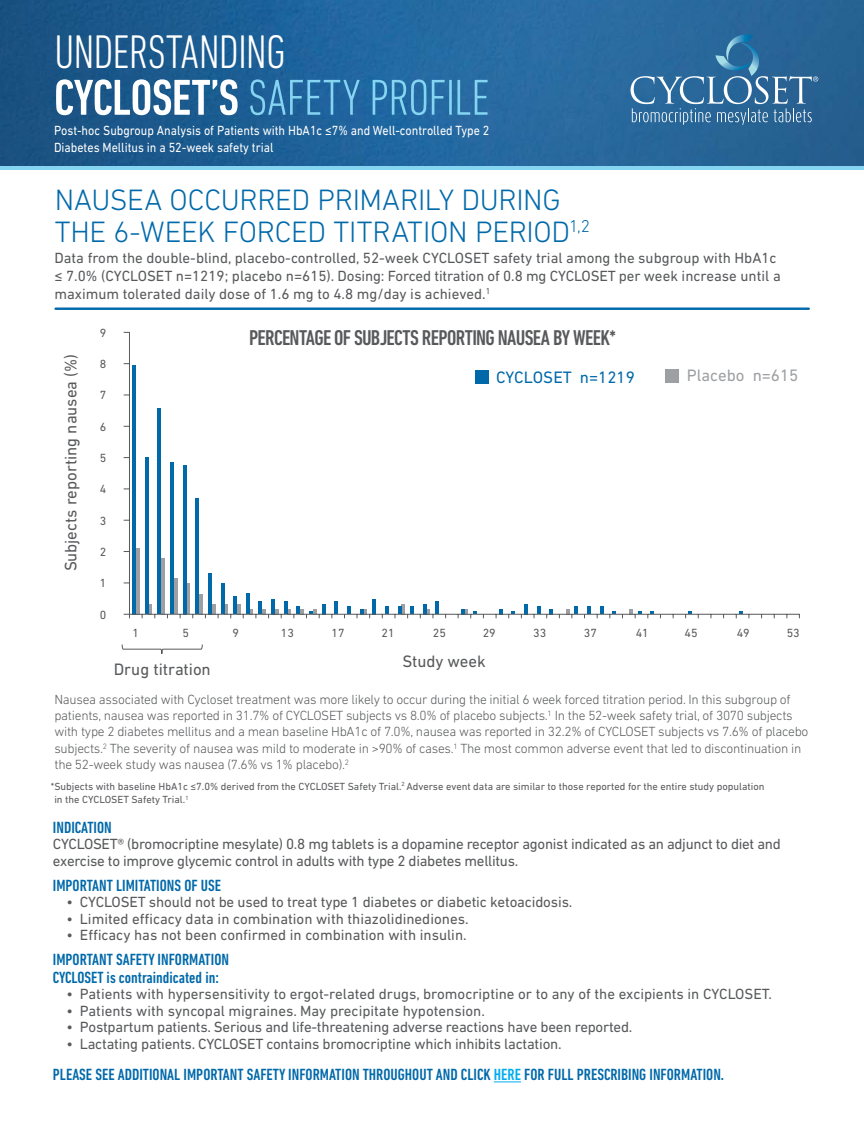
<style>
.page{position:relative;width:864px;height:1134px;background:#fff}
.page>*{position:absolute;margin:0;border:0;box-sizing:border-box;transform-origin:0 0}
.t1{font:300 condensed 51.3px "DIN Next LT Pro";letter-spacing:-.01em;color:#85d4f1}
.t2{font:300 condensed 48px "DIN Next LT Pro";letter-spacing:-.025em;color:#fff}
.t3{font:300 30px/31.5px "DIN Next LT Pro";letter-spacing:-.01em;color:#0069aa}
.t4{font:500 condensed 21.75px "DIN Next LT Pro";letter-spacing:-.03em;color:#58595b}
.t5{font:16.8px "DIN Next LT Pro";color:#58595b}
.t6{font:16.8px "DIN Next LT Pro";color:#0069aa}
.t7{font:16.8px "DIN Next LT Pro";color:#9d9fa2}
.t8{font:500 condensed 16.5px/18px "DIN Next LT Pro";color:#0069aa}
.t9{font:15px/18px "DIN Next LT Pro";letter-spacing:-.01em;color:#58595b}
.t10{font:300 13.5px/16.5px "DIN Next LT Pro";letter-spacing:-.02em;color:#58595b}
.t11{font:13.5px/16.5px "DIN Next LT Pro";color:#fff;scale:.9 1}
.t12{font:12px "DIN Next LT Pro";color:#58595b}
.t13{font:10.5px/13.5px "DIN Next LT Pro";color:#58595b}
.s1{font-weight:500;color:#fff}
.s2{color:#00aeef}
</style>
<div class="page">
<div style="left:0;top:0;width:864px;height:170px;background:linear-gradient(to right,#85d4f1,#85d4f1)"></div>
<img style="left:0;top:0;width:864px;height:165px">
<hr style="left:136px;top:548px;width:3px;height:66px;background:#9d9fa2">
<svg style="left:148px;top:604px;width:4px;height:10px"></svg>
<hr style="left:161px;top:558px;width:4px;height:56px;background:#9d9fa2">
<hr style="left:174px;top:579px;width:3px;height:35px;background:#9d9fa2">
<svg style="left:186px;top:584px;width:4px;height:30px"></svg>
<hr style="left:199px;top:594px;width:4px;height:20px;background:#9d9fa2">
<svg style="left:224px;top:604px;width:4px;height:10px"></svg>
<hr style="left:237px;top:604px;width:4px;height:10px;background:#9d9fa2">
<svg style="left:401px;top:604px;width:4px;height:10px"></svg>
<div style="left:665px;top:369px;width:13px;height:13px;background:#9d9fa2"></div>
<hr style="left:132px;top:365px;width:4px;height:249px;background:#0069aa">
<hr style="left:145px;top:457px;width:3px;height:157px;background:#0069aa">
<hr style="left:158px;top:409px;width:3px;height:205px;background:#0069aa">
<hr style="left:170px;top:463px;width:4px;height:151px;background:#0069aa">
<hr style="left:183px;top:465px;width:3px;height:149px;background:#0069aa">
<hr style="left:196px;top:499px;width:3px;height:115px;background:#0069aa">
<hr style="left:208px;top:573px;width:4px;height:41px;background:#0069aa">
<hr style="left:221px;top:583px;width:3px;height:31px;background:#0069aa">
<hr style="left:233px;top:596px;width:4px;height:18px;background:#0069aa">
<hr style="left:246px;top:594px;width:4px;height:20px;background:#0069aa">
<hr style="left:271px;top:599px;width:4px;height:15px;background:#0069aa">
<hr style="left:284px;top:601px;width:4px;height:13px;background:#0069aa">
<hr style="left:322px;top:604px;width:4px;height:10px;background:#0069aa">
<hr style="left:334px;top:601px;width:4px;height:13px;background:#0069aa">
<hr style="left:372px;top:599px;width:4px;height:15px;background:#0069aa">
<hr style="left:423px;top:604px;width:4px;height:10px;background:#0069aa">
<hr style="left:524px;top:604px;width:4px;height:10px;background:#0069aa">
<hr style="left:129px;top:332px;width:1px;height:282px;background:#58595b">
<hr style="left:129px;top:614px;width:671px;height:1px;background:#58595b">
<svg style="left:212px;top:604px;width:7px;height:14px"></svg>
<svg style="left:250px;top:601px;width:19px;height:17px"></svg>
<svg style="left:275px;top:609px;width:7px;height:9px"></svg>
<svg style="left:288px;top:607px;width:32px;height:11px"></svg>
<svg style="left:344px;top:607px;width:7px;height:11px"></svg>
<svg style="left:357px;top:609px;width:13px;height:9px"></svg>
<svg style="left:382px;top:607px;width:7px;height:11px"></svg>
<svg style="left:395px;top:607px;width:6px;height:11px"></svg>
<svg style="left:407px;top:607px;width:7px;height:11px"></svg>
<svg style="left:427px;top:601px;width:12px;height:17px"></svg>
<svg style="left:458px;top:609px;width:19px;height:9px"></svg>
<svg style="left:496px;top:609px;width:6px;height:9px"></svg>
<svg style="left:508px;top:612px;width:7px;height:6px"></svg>
<svg style="left:534px;top:607px;width:6px;height:11px"></svg>
<svg style="left:546px;top:609px;width:7px;height:9px"></svg>
<svg style="left:566px;top:607px;width:12px;height:11px"></svg>
<svg style="left:584px;top:607px;width:7px;height:11px"></svg>
<svg style="left:597px;top:607px;width:7px;height:11px"></svg>
<svg style="left:610px;top:612px;width:6px;height:6px"></svg>
<svg style="left:629px;top:609px;width:12px;height:9px"></svg>
<svg style="left:648px;top:612px;width:6px;height:6px"></svg>
<svg style="left:685px;top:612px;width:7px;height:6px"></svg>
<svg style="left:736px;top:612px;width:7px;height:6px"></svg>
<div style="left:475px;top:371px;width:14px;height:13px;background:#0069aa"></div>
<svg style="left:122px;top:644px;width:81px;height:10px"></svg>
<hr style="left:56px;top:308px;width:753px;height:2px;background:#0069aa">
<svg style="left:494px;top:1081px;width:27px;height:1px"></svg>
<svg style="left:631px;top:34px;width:187px;height:91px;background:#3d76a3"></svg>
<h2 class="t2" style="left:54px;top:25px;width:233px">UNDERSTANDING</h2>
<h1 class="t1" style="left:54px;top:68px;width:437px"><span class="s1">CYCLOSET’S</span> SAFETY PROFILE</h1>
<p class="t11" style="left:54px;top:122px;width:485px">Post-hoc Subgroup Analysis of Patients with HbA1c ≤7% and Well-controlled Type 2<br>Diabetes Mellitus in a 52-week safety trial</p>
<h3 class="t3" style="left:55px;top:184px;width:537px">NAUSEA OCCURRED PRIMARILY DURING<br>THE 6-WEEK FORCED TITRATION PERIOD<sup>1,2</sup></h3>
<p class="t9" style="left:54px;top:248px;width:728px">Data from the double-blind, placebo-controlled, 52-week CYCLOSET safety trial among the subgroup with HbA1c ≤ 7.0% (CYCLOSET n=1219; placebo n=615). Dosing: Forced titration of 0.8 mg CYCLOSET per week increase until a maximum tolerated daily dose of 1.6 mg to 4.8 mg/day is achieved.<sup>1</sup></p>
<p class="t5" style="left:61px;top:571px;width:219px;rotate:-90deg">Subjects reporting nausea (%)</p>
<p class="t12" style="left:100px;top:326px;width:8px">9</p>
<p class="t12" style="left:100px;top:357px;width:8px">8</p>
<p class="t12" style="left:100px;top:388px;width:8px">7</p>
<p class="t12" style="left:100px;top:420px;width:8px">6</p>
<p class="t12" style="left:100px;top:451px;width:8px">5</p>
<p class="t12" style="left:100px;top:482px;width:8px">4</p>
<p class="t12" style="left:100px;top:514px;width:8px">3</p>
<p class="t12" style="left:100px;top:545px;width:8px">2</p>
<p class="t12" style="left:100px;top:576px;width:8px">1</p>
<p class="t12" style="left:100px;top:608px;width:8px">0</p>
<h3 class="t4" style="left:249px;top:325px;width:369px">PERCENTAGE OF SUBJECTS REPORTING NAUSEA BY WEEK*</h3>
<p class="t6" style="left:496px;top:367px;width:140px">CYCLOSET n=1219</p>
<p class="t7" style="left:687px;top:366px;width:113px">Placebo n=615</p>
<p class="t12" style="left:133px;top:626px;width:8px">1</p>
<p class="t12" style="left:182px;top:626px;width:8px">5</p>
<p class="t12" style="left:232px;top:626px;width:8px">9</p>
<p class="t12" style="left:281px;top:626px;width:15px">13</p>
<p class="t12" style="left:332px;top:626px;width:15px">17</p>
<p class="t12" style="left:382px;top:626px;width:15px">21</p>
<p class="t12" style="left:433px;top:626px;width:15px">25</p>
<p class="t12" style="left:483px;top:626px;width:15px">29</p>
<p class="t12" style="left:533px;top:626px;width:15px">33</p>
<p class="t12" style="left:584px;top:626px;width:15px">37</p>
<p class="t12" style="left:636px;top:626px;width:15px">41</p>
<p class="t12" style="left:685px;top:626px;width:15px">45</p>
<p class="t12" style="left:737px;top:626px;width:15px">49</p>
<p class="t12" style="left:787px;top:626px;width:15px">53</p>
<p class="t5" style="left:114px;top:659px;width:98px">Drug titration</p>
<p class="t5" style="left:402px;top:652px;width:85px">Study week</p>
<p class="t10" style="left:54px;top:691px;width:756px">Nausea associated with Cycloset treatment was more likely to occur during the initial 6 week forced titration period. In this subgroup of patients, nausea was reported in 31.7% of CYCLOSET subjects vs 8.0% of placebo subjects.<sup>1</sup> In the 52-week safety trial, of 3070 subjects with type 2 diabetes mellitus and a mean baseline HbA1c of 7.0%, nausea was reported in 32.2% of CYCLOSET subjects vs 7.6% of placebo subjects.<sup>2</sup> The severity of nausea was mild to moderate in &gt;90% of cases.<sup>1</sup> The most common adverse event that led to discontinuation in the 52-week study was nausea (7.6% vs 1% placebo).<sup>2</sup></p>
<p class="t13" style="left:54px;top:779px;width:712px;text-indent:-4px">*Subjects with baseline HbA1c ≤7.0% derived from the CYCLOSET Safety Trial.<sup>2</sup> Adverse event data are similar to those reported for the entire study population in the CYCLOSET Safety Trial.<sup>1</sup></p>
<p class="t8" style="left:53px;top:818px;width:60px">INDICATION</p>
<p class="t9" style="left:53px;top:836px;width:729px;line-height:16.5px">CYCLOSET® (bromocriptine mesylate) 0.8 mg tablets is a dopamine receptor agonist indicated as an adjunct to diet and exercise to improve glycemic control in adults with type 2 diabetes mellitus.</p>
<p class="t8" style="left:53px;top:876px;width:170px">IMPORTANT LIMITATIONS OF USE</p>
<p class="t9" style="left:66px;top:893px;width:508px">• CYCLOSET should not be used to treat type 1 diabetes or diabetic ketoacidosis.</p>
<p class="t9" style="left:66px;top:909px;width:404px">• Limited efficacy data in combination with thiazolidinediones.</p>
<p class="t9" style="left:66px;top:926px;width:402px">• Efficacy has not been confirmed in combination with insulin.</p>
<p class="t8" style="left:53px;top:950px;width:178px">IMPORTANT SAFETY INFORMATION<br>CYCLOSET is contraindicated in:</p>
<p class="t9" style="left:66px;top:985px;width:707px">• Patients with hypersensitivity to ergot-related drugs, bromocriptine or to any of the excipients in CYCLOSET.</p>
<p class="t9" style="left:66px;top:1001px;width:420px">• Patients with syncopal migraines. May precipitate hypotension.</p>
<p class="t9" style="left:66px;top:1018px;width:568px">• Postpartum patients. Serious and life-threatening adverse reactions have been reported.</p>
<p class="t9" style="left:66px;top:1034px;width:497px">• Lactating patients. CYCLOSET contains bromocriptine which inhibits lactation.</p>
<p class="t8" style="left:53px;top:1066px;width:673px">PLEASE SEE ADDITIONAL IMPORTANT SAFETY INFORMATION THROUGHOUT AND CLICK <span class="s2">HERE</span> FOR FULL PRESCRIBING INFORMATION.</p>
</div>
